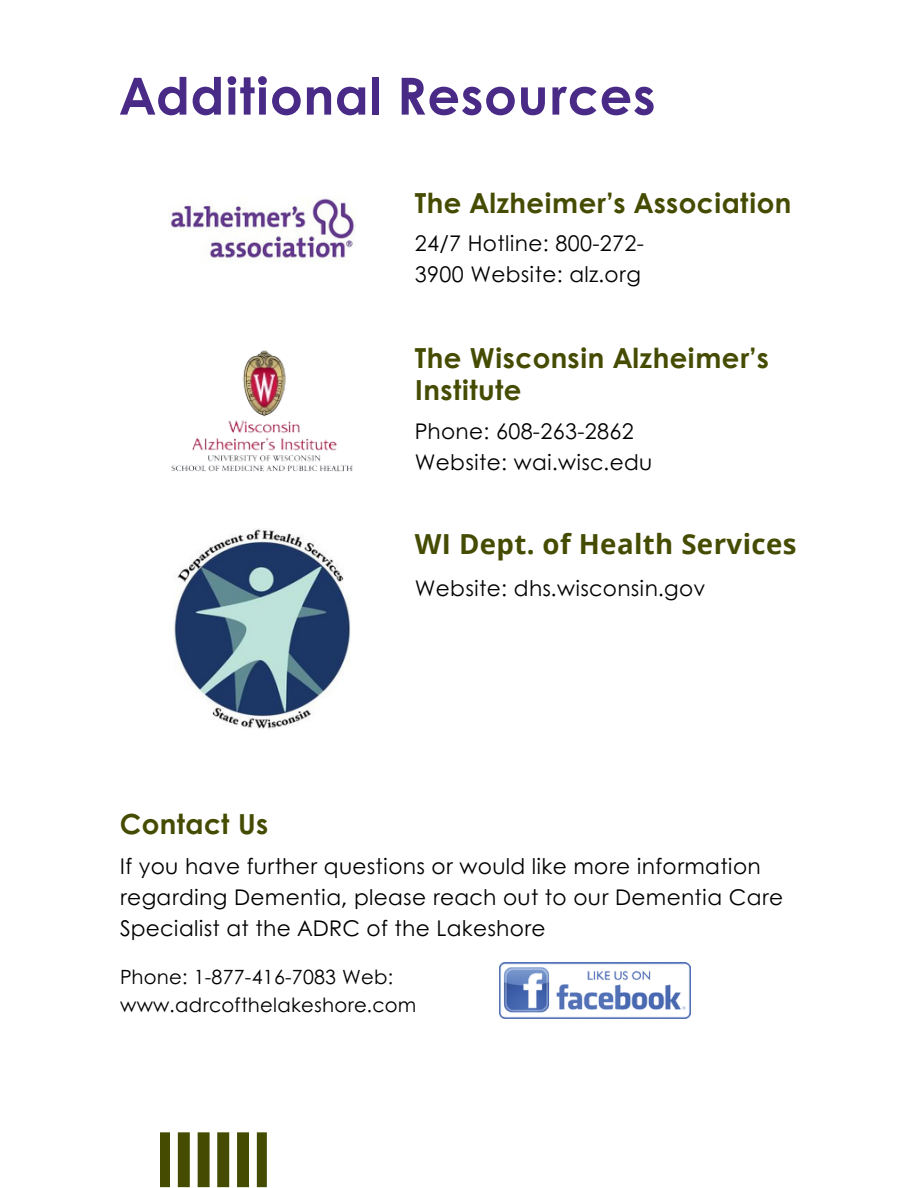
<style>
.page{position:relative;width:918px;height:1188px;background:#fff}
.page>*{position:absolute;margin:0;border:0;box-sizing:border-box;transform-origin:0 0}
.t1{font:700 51.3px "Century Gothic";letter-spacing:.015em;color:#492a86}
.t2{font:700 27.6px/32.5px "Century Gothic";letter-spacing:.015em;color:#454c02}
.t3{font:700 27.6px "Open Sans";letter-spacing:.015em;color:#454c02}
.t4{font:21.6px/31px "Century Gothic";letter-spacing:.015em;color:#000}
.t5{font:19.65px/28px "Century Gothic";letter-spacing:.015em;color:#000}
</style>
<div class="page">
<svg style="left:160px;top:1132px;width:107px;height:55px"></svg>
<img style="left:169px;top:198px;width:186px;height:63px">
<img style="left:171px;top:350px;width:182px;height:122px">
<img style="left:174px;top:529px;width:176px;height:200px">
<img style="left:499px;top:963px;width:192px;height:56px">
<p class="t1" style="left:120px;top:57px;width:537px">Additional Resources</p>
<p class="t2" style="left:415px;top:185px;width:378px">The Alzheimer’s Association</p>
<h2 class="t4" style="left:415px;top:227px;width:231px">24/7 Hotline: 800-272-<br>3900 Website: alz.org</h2>
<h2 class="t2" style="left:415px;top:340px;width:356px">The Wisconsin Alzheimer’s<br>Institute</h2>
<p class="t4" style="left:415px;top:414px;width:239px">Phone: 608-263-2862<br>Website: wai.wisc.edu</p>
<p class="t3" style="left:415px;top:525px;width:383px">WI Dept. of Health Services</p>
<p class="t2" style="left:120px;top:806px;width:150px">Contact Us</p>
<p class="t4" style="left:415px;top:571px;width:292px">Website: dhs.wisconsin.gov</p>
<h2 class="t4" style="left:120px;top:849px;width:665px">If you have further questions or would like more information regarding Dementia, please reach out to our Dementia Care<br>Specialist at the ADRC of the Lakeshore</h2>
<p class="t5" style="left:120px;top:961px;width:298px">Phone: 1-877-416-7083 Web: www.adrcofthelakeshore.com</p>
</div>
